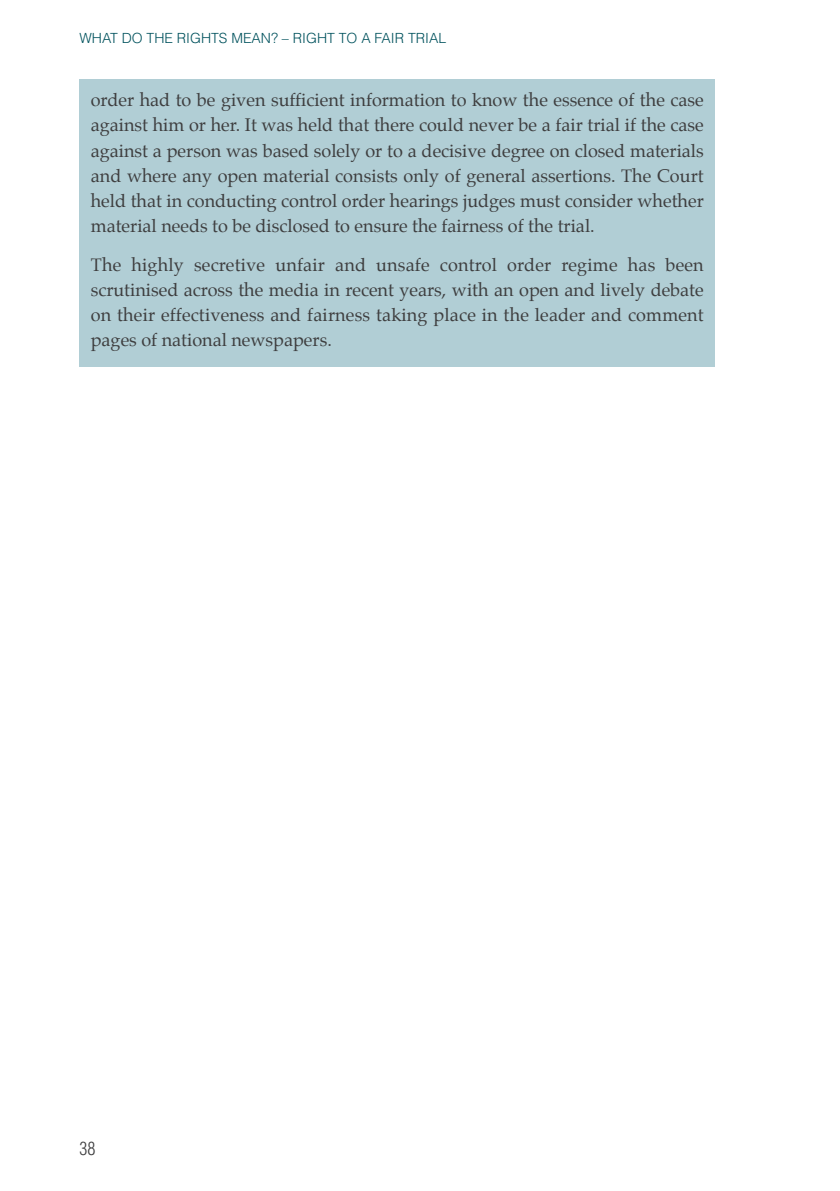
<style>
.page{position:relative;width:840px;height:1191px;background:#fff}
.page>*{position:absolute;margin:0;border:0;box-sizing:border-box;transform-origin:0 0}
.t1{font:18px/25px "Palatino";color:#3e3e3f;text-align:justify}
.t2{font:300 condensed 18px "Helvetica";color:#3e3e3f}
.t3{font:300 14px "Helvetica";color:#00525d}
</style>
<div class="page">
<div style="left:79px;top:79px;width:635px;height:288px;background:#b1ced5"></div>
<p class="t3" style="left:79px;top:33px;width:368px">WHAT DO THE RIGHTS MEAN? – RIGHT TO A FAIR TRIAL</p>
<p class="t1" style="left:91px;top:89px;width:614px">order had to be given sufficient information to know the essence of the case against him or her. It was held that there could never be a fair trial if the case against a person was based solely or to a decisive degree on closed materials and where any open material consists only of general assertions. The Court held that in conducting control order hearings judges must consider whether material needs to be disclosed to ensure the fairness of the trial.</p>
<p class="t1" style="left:91px;top:253px;width:614px">The highly secretive unfair and unsafe control order regime has been scrutinised across the media in recent years, with an open and lively debate on their effectiveness and fairness taking place in the leader and comment pages of national newspapers.</p>
<p class="t2" style="left:79px;top:1141px;width:17px">38</p>
</div>
